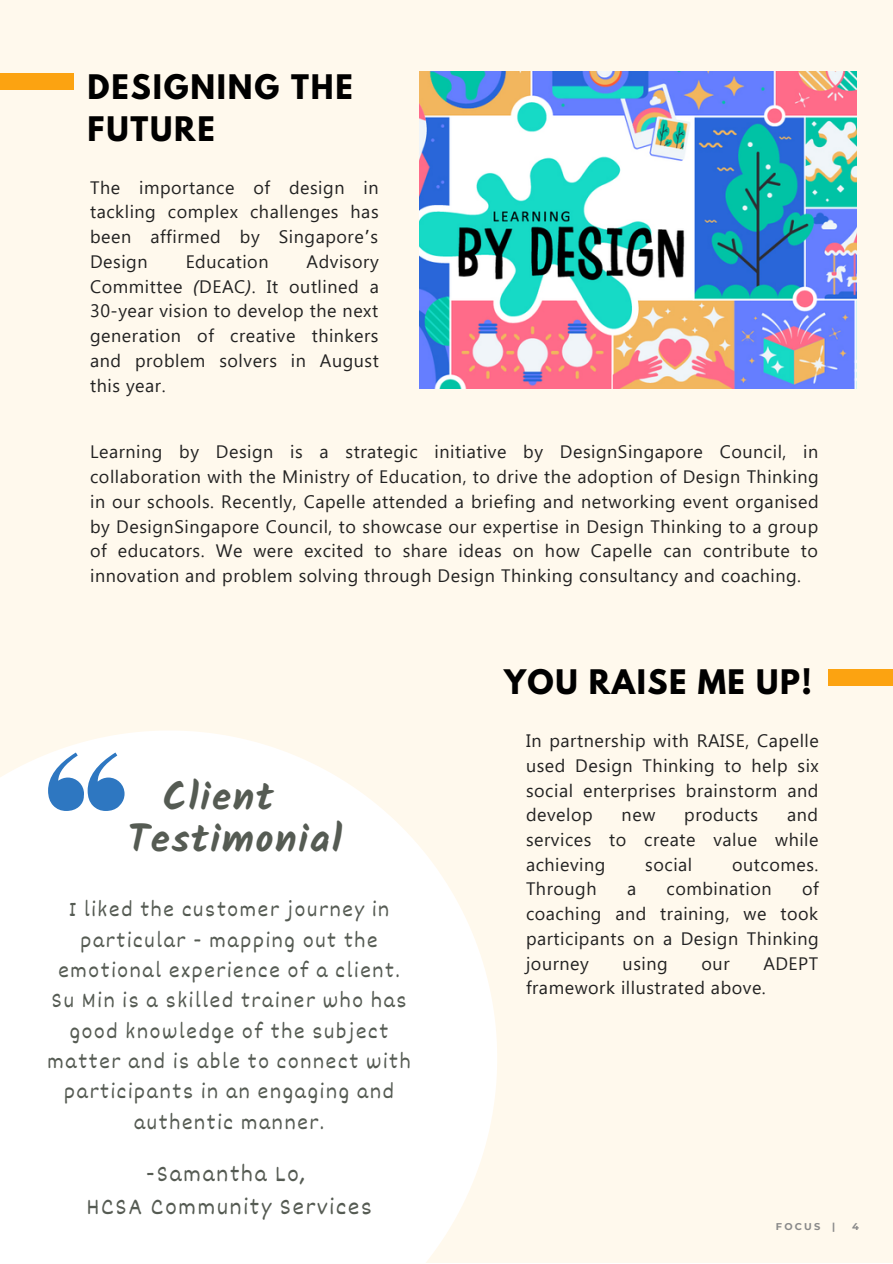
<style>
.page{position:relative;width:893px;height:1264px;background:#fff}
.page>*{position:absolute;margin:0;border:0;box-sizing:border-box;transform-origin:0 0}
.t1{font:700 39px/41.5px "Kalam";letter-spacing:.04em;color:#555b53}
.t2{font:700 30px/41.5px "League Spartan";letter-spacing:.06em;color:#000}
.t3{font:23.85px/32.5px "Dekko";letter-spacing:.075em;color:#555b53;text-align:center}
.t4{font:22.35px/30.3px "Dekko";letter-spacing:.075em;color:#555b53;text-align:center}
.t5{font:18px/24.8px "Segoe UI";letter-spacing:.03em;color:#222;text-align:justify}
.t6{font:700 9.75px "Montserrat";letter-spacing:.22em;color:#8a8a8a}
.s1{font-family:"Noto Sans Gurmukhi"}
.s2{font-family:"Noto Sans";font-style:italic}
</style>
<div class="page">
<div style="left:0;top:0;width:892px;height:1262px;background:#fff9ed"></div>
<div style="left:0;top:73px;width:73px;height:17px;background:#fca311"></div>
<div style="left:828px;top:669px;width:64px;height:17px;background:#fca311"></div>
<img style="left:419px;top:72px;width:437px;height:317px">
<svg style="left:0;top:731px;width:497px;height:531px;background:#fffefc"></svg>
<svg style="left:48px;top:752px;width:76px;height:59px;background:#93b9df"></svg>
<h2 class="t2" style="left:88px;top:70px;width:267px">DESIGNING THE<br>FUTURE</h2>
<p class="t5" style="left:90px;top:174px;width:290px">The importance of design in tackling complex challenges has been affirmed by Singapore<span class="s1">’</span>s Design</p>
<p class="t5" style="left:90px;top:248px;width:290px;text-indent:216px">Advisory Committee <span class="s2">(</span>DEAC<span class="s2">)</span>. It outlined a 30-year vision to develop the next generation of creative thinkers and problem solvers in August this year.</p>
<p class="t5" style="left:186px;top:248px;width:84px">Education</p>
<p class="t5" style="left:90px;top:438px;width:730px">Learning by Design is a strategic initiative by DesignSingapore Council, in collaboration with the Ministry of Education, to drive the adoption of Design Thinking in our schools. Recently, Capelle attended a briefing and networking event organised by DesignSingapore Council, to showcase our expertise in Design Thinking to a group of educators. We were excited to share ideas on how Capelle can contribute to innovation and problem solving through Design Thinking consultancy and coaching.</p>
<h1 class="t1" style="left:128px;top:775px;width:216px;text-indent:35px">Client<br>Testimonial</h1>
<p class="t4" style="left:47px;top:893px;width:365px">I liked the customer journey in particular - mapping out the emotional experience of a client.<br>Su Min is a skilled trainer who has good knowledge of the subject matter and is able to connect with participants in an engaging and authentic manner.</p>
<h3 class="t3" style="left:86px;top:1156px;width:287px">-Samantha Lo,<br>HCSA Community Services</h3>
<h2 class="t2" style="left:504px;top:665px;width:309px">YOU RAISE ME UP!</h2>
<p class="t5" style="left:526px;top:727px;width:294px">In partnership with RAISE, Capelle used Design Thinking to help six social enterprises brainstorm and develop</p>
<p class="t5" style="left:526px;top:801px;width:294px;text-indent:261px">and services to create value while achieving</p>
<p class="t5" style="left:621px;top:801px;width:35px">new</p>
<p class="t5" style="left:684px;top:801px;width:75px">products</p>
<p class="t5" style="left:645px;top:850px;width:49px">social</p>
<p class="t5" style="left:732px;top:850px;width:88px">outcomes.</p>
<p class="t5" style="left:526px;top:875px;width:294px;text-indent:276px">of coaching and training, we took participants on a Design Thinking journey</p>
<p class="t5" style="left:526px;top:875px;width:72px">Through</p>
<p class="t5" style="left:627px;top:875px;width:11px">a</p>
<p class="t5" style="left:666px;top:875px;width:107px">combination</p>
<p class="t5" style="left:622px;top:949px;width:47px">using</p>
<p class="t5" style="left:701px;top:949px;width:30px">our</p>
<p class="t5" style="left:526px;top:949px;width:294px;text-indent:237px">ADEPT framework illustrated above.</p>
<p class="t6" style="left:776px;top:1220px;width:61px">FOCUS |</p>
<p class="t6" style="left:852px;top:1220px;width:8px">4</p>
</div>
